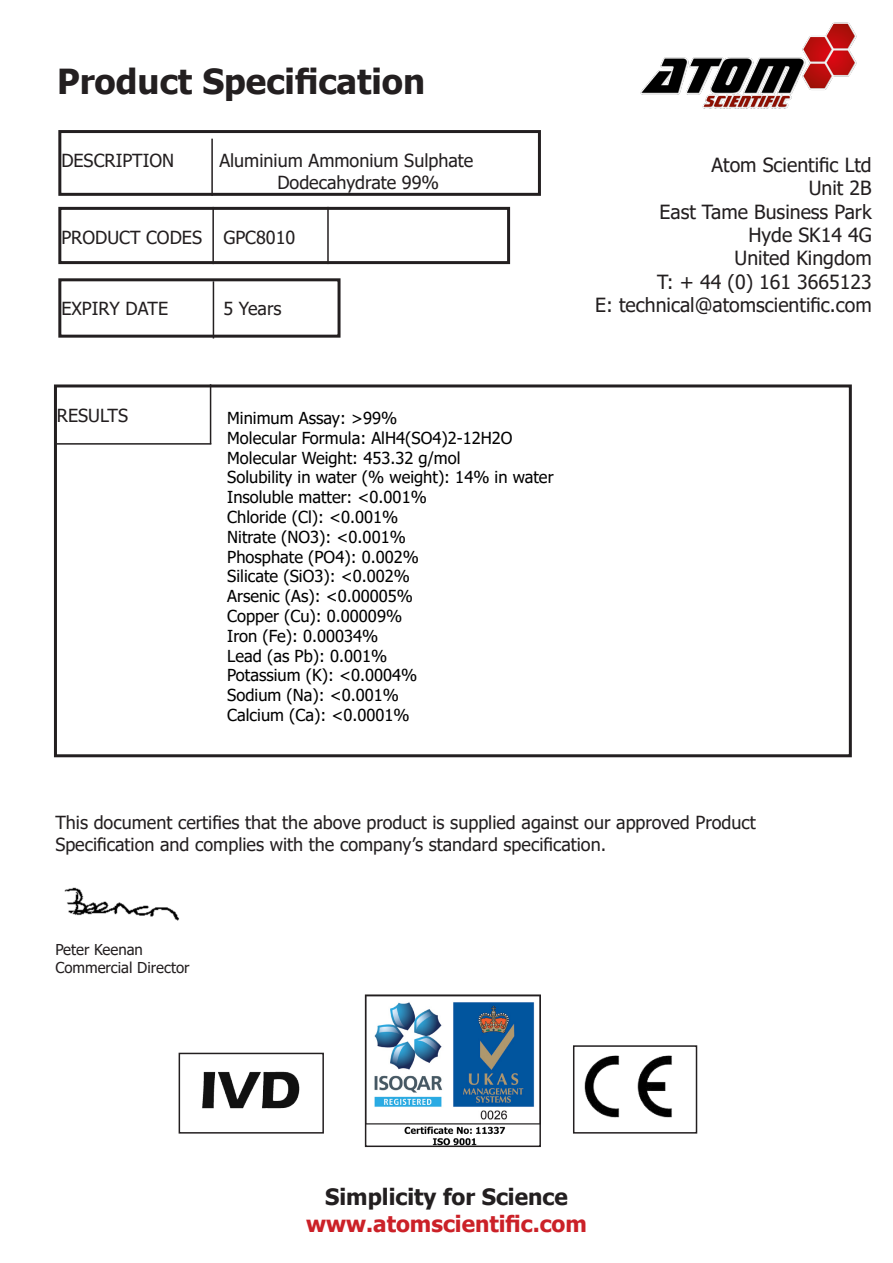
<style>
.page{position:relative;width:893px;height:1263px;background:#fff}
.page>*{position:absolute;margin:0;border:0;box-sizing:border-box;transform-origin:0 0}
.t1{font:700 34.5px "Tahoma";color:#231f20}
.t2{font:700 22.5px "Tahoma";color:#cb2128}
.t3{font:700 22.5px "Tahoma";color:#231f20}
.t4{font:19.5px "Tahoma";color:#231f20}
.t5{font:18px/21.6px "Tahoma";color:#231f20}
.t6{font:16.5px "Tahoma";color:#000}
.t7{font:15px "Tahoma";color:#231f20}
</style>
<div class="page">
<div style="left:54px;top:384px;width:798px;height:373px;border:3px solid #231f20"></div>
<hr style="left:210px;top:384px;width:1px;height:60px;background:#231f20">
<hr style="left:57px;top:443px;width:154px;height:2px;background:#231f20">
<img style="left:64px;top:887px;width:116px;height:34px">
<img style="left:640px;top:22px;width:217px;height:87px">
<div style="left:58px;top:207px;width:452px;height:57px;border:3px solid #231f20"></div>
<hr style="left:212px;top:207px;width:2px;height:57px;background:#231f20">
<div style="left:58px;top:130px;width:483px;height:66px;border:3px solid #231f20"></div>
<hr style="left:211px;top:139px;width:2px;height:57px;background:#231f20">
<hr style="left:327px;top:207px;width:2px;height:57px;background:#231f20">
<img style="left:368px;top:1002px;width:170px;height:142px">
<div style="left:365px;top:994px;width:176px;height:153px;border:2px solid #231f20"></div>
<img style="left:584px;top:1055px;width:88px;height:63px">
<div style="left:573px;top:1045px;width:124px;height:88px;border:2px solid #231f20"></div>
<img style="left:194px;top:1052px;width:106px;height:82px">
<div style="left:179px;top:1053px;width:145px;height:80px;border:2px solid #231f20"></div>
<div style="left:58px;top:278px;width:283px;height:60px;border:3px solid #231f20"></div>
<hr style="left:213px;top:281px;width:1px;height:57px;background:#231f20">
<p class="t1" style="left:57px;top:57px;width:370px">Product Specification</p>
<p class="t5" style="left:61px;top:151px;width:114px">DESCRIPTION</p>
<p class="t5" style="left:277px;top:151px;width:198px;text-indent:-58px">Aluminium Ammonium Sulphate<br>Dodecahydrate 99%</p>
<p class="t4" style="left:712px;top:152px;width:162px">Atom Scientific Ltd</p>
<p class="t4" style="left:809px;top:175px;width:64px">Unit 2B</p>
<p class="t4" style="left:659px;top:198px;width:214px">East Tame Business Park</p>
<p class="t4" style="left:748px;top:222px;width:125px">Hyde SK14 4G</p>
<p class="t4" style="left:735px;top:245px;width:139px">United Kingdom</p>
<p class="t4" style="left:657px;top:269px;width:216px">T: + 44 (0) 161 3665123</p>
<p class="t4" style="left:595px;top:292px;width:278px">E: technical@atomscientific.com</p>
<p class="t5" style="left:61px;top:228px;width:236px">PRODUCT CODES GPC8010</p>
<p class="t5" style="left:61px;top:299px;width:108px">EXPIRY DATE</p>
<p class="t5" style="left:223px;top:299px;width:60px">5 Years</p>
<p class="t5" style="left:57px;top:405px;width:73px">RESULTS</p>
<p class="t6" style="left:227px;top:407px;width:172px">Minimum Assay: &gt;99%</p>
<p class="t6" style="left:227px;top:427px;width:287px">Molecular Formula: AlH4(SO4)2-12H2O</p>
<p class="t6" style="left:227px;top:446px;width:235px">Molecular Weight: 453.32 g/mol</p>
<p class="t6" style="left:227px;top:466px;width:328px">Solubility in water (% weight): 14% in water</p>
<p class="t6" style="left:227px;top:486px;width:201px">Insoluble matter: &lt;0.001%</p>
<p class="t6" style="left:227px;top:506px;width:173px">Chloride (Cl): &lt;0.001%</p>
<p class="t6" style="left:227px;top:526px;width:180px">Nitrate (NO3): &lt;0.001%</p>
<p class="t6" style="left:227px;top:545px;width:193px">Phosphate (PO4): 0.002%</p>
<p class="t6" style="left:227px;top:565px;width:184px">Silicate (SiO3): &lt;0.002%</p>
<p class="t6" style="left:227px;top:585px;width:187px">Arsenic (As): &lt;0.00005%</p>
<p class="t6" style="left:227px;top:605px;width:176px">Copper (Cu): 0.00009%</p>
<p class="t6" style="left:227px;top:625px;width:152px">Iron (Fe): 0.00034%</p>
<p class="t6" style="left:227px;top:644px;width:162px">Lead (as Pb): 0.001%</p>
<p class="t6" style="left:227px;top:664px;width:192px">Potassium (K): &lt;0.0004%</p>
<p class="t6" style="left:227px;top:684px;width:173px">Sodium (Na): &lt;0.001%</p>
<p class="t6" style="left:227px;top:704px;width:184px">Calcium (Ca): &lt;0.0001%</p>
<p class="t5" style="left:55px;top:813px;width:702px">This document certifies that the above product is supplied against our approved Product</p>
<p class="t5" style="left:55px;top:834px;width:552px">Specification and complies with the company’s standard specification.</p>
<p class="t7" style="left:55px;top:940px;width:89px">Peter Keenan</p>
<p class="t7" style="left:55px;top:958px;width:136px">Commercial Director</p>
<p class="t3" style="left:325px;top:1181px;width:244px">Simplicity for Science</p>
<p class="t2" style="left:306px;top:1208px;width:282px">www.atomscientific.com</p>
</div>
